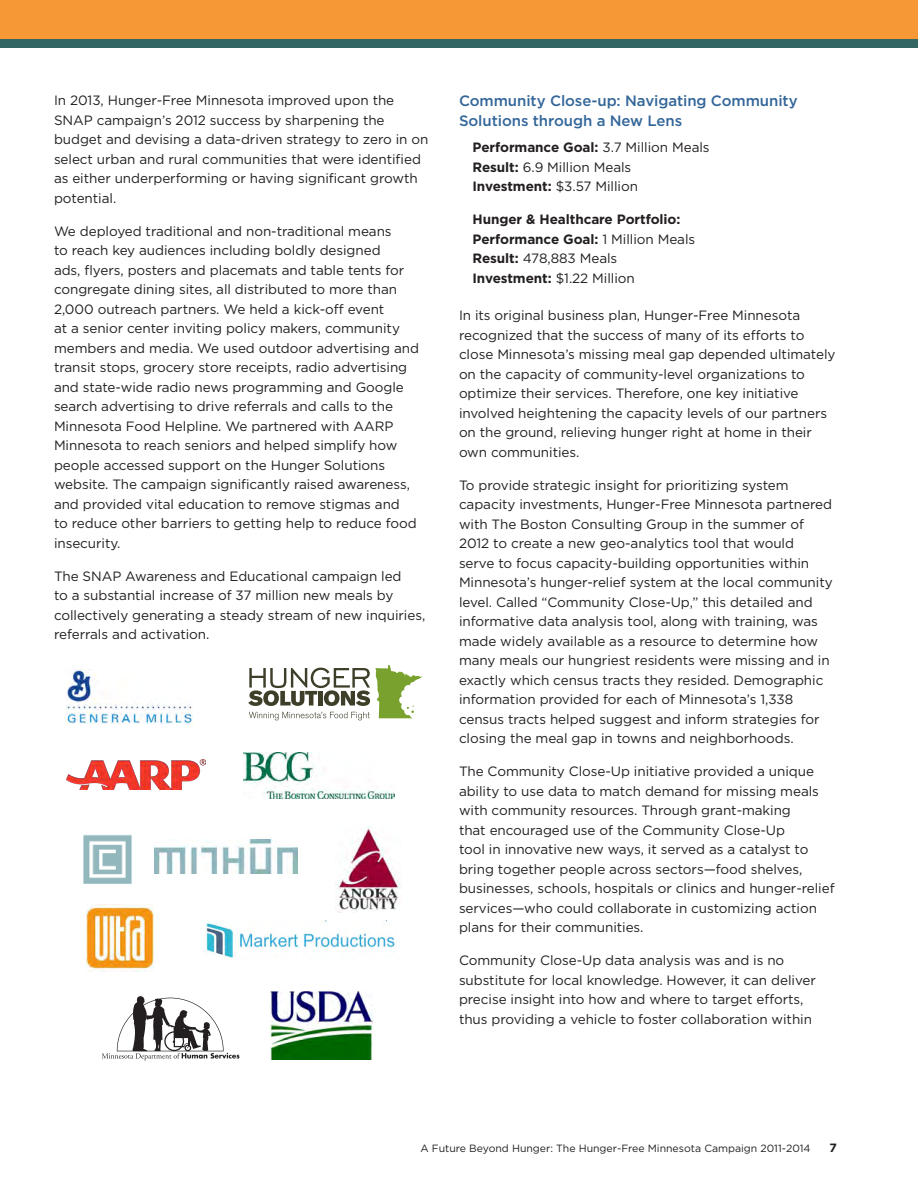
<style>
.page{position:relative;width:918px;height:1188px;background:#fff}
.page>*{position:absolute;margin:0;border:0;box-sizing:border-box;transform-origin:0 0}
.t1{font:500 15px/19.5px "Gotham";letter-spacing:-.005em;color:#369}
.t2{font:13.5px/19.5px "Gotham";letter-spacing:-.005em;color:#231f20}
.t3{font:700 13.5px/19.5px "Gotham";letter-spacing:-.005em;color:#231f20}
.t4{font:700 12px "Gotham";color:#231f20}
.t5{font:10.5px "Gotham";color:#231f20}
.s1{font-weight:700}
.s2{font-weight:400}
</style>
<div class="page">
<div style="left:0;top:0;width:918px;height:39px;background:#f79837"></div>
<div style="left:0;top:39px;width:918px;height:8px;background:#326665"></div>
<img style="left:66px;top:669px;width:127px;height:54px">
<svg style="left:248px;top:665px;width:175px;height:55px"></svg>
<img style="left:155px;top:839px;width:143px;height:34px">
<img style="left:83px;top:835px;width:49px;height:49px">
<img style="left:335px;top:827px;width:67px;height:86px">
<img style="left:86px;top:904px;width:68px;height:68px">
<img style="left:270px;top:992px;width:102px;height:68px">
<img style="left:67px;top:759px;width:138px;height:30px">
<svg style="left:102px;top:996px;width:138px;height:64px"></svg>
<img style="left:243px;top:753px;width:152px;height:46px">
<img style="left:205px;top:920px;width:191px;height:38px">
<p class="t2" style="left:54px;top:90px;width:376px">In 2013, Hunger-Free Minnesota improved upon the SNAP campaign’s 2012 success by sharpening the budget and devising a data-driven strategy to zero in on select urban and rural communities that were identified as either underperforming or having significant growth potential.</p>
<p class="t2" style="left:54px;top:221px;width:367px">We deployed traditional and non-traditional means<br>to reach key audiences including boldly designed<br>ads, flyers, posters and placemats and table tents for congregate dining sites, all distributed to more than 2,000 outreach partners. We held a kick-off event<br>at a senior center inviting policy makers, community members and media. We used outdoor advertising and transit stops, grocery store receipts, radio advertising and state-wide radio news programming and Google search advertising to drive referrals and calls to the Minnesota Food Helpline. We partnered with AARP Minnesota to reach seniors and helped simplify how people accessed support on the Hunger Solutions website. The campaign significantly raised awareness, and provided vital education to remove stigmas and<br>to reduce other barriers to getting help to reduce food insecurity.</p>
<p class="t2" style="left:54px;top:566px;width:373px">The SNAP Awareness and Educational campaign led<br>to a substantial increase of 37 million new meals by collectively generating a steady stream of new inquiries, referrals and activation.</p>
<p class="t1" style="left:459px;top:91px;width:340px">Community Close-up: Navigating Community<br>Solutions through a New Lens</p>
<p class="t2" style="left:472px;top:137px;width:239px"><span class="s1">Performance Goal:</span> 3.7 Million Meals<br><span class="s1">Result:</span> 6.9 Million Meals<br><span class="s1">Investment:</span> $3.57 Million</p>
<p class="t3" style="left:472px;top:210px;width:224px">Hunger &amp; Healthcare Portfolio:<br>Performance Goal: <span class="s2">1 Million Meals<br></span>Result: <span class="s2">478,883 Meals<br></span>Investment: <span class="s2">$1.22 Million</span></p>
<p class="t2" style="left:459px;top:305px;width:378px">In its original business plan, Hunger-Free Minnesota recognized that the success of many of its efforts to close Minnesota’s missing meal gap depended ultimately on the capacity of community-level organizations to optimize their services. Therefore, one key initiative involved heightening the capacity levels of our partners on the ground, relieving hunger right at home in their own communities.</p>
<p class="t2" style="left:459px;top:475px;width:375px">To provide strategic insight for prioritizing system capacity investments, Hunger-Free Minnesota partnered with The Boston Consulting Group in the summer of 2012 to create a new geo-analytics tool that would serve to focus capacity-building opportunities within Minnesota’s hunger-relief system at the local community level. Called “Community Close-Up,” this detailed and informative data analysis tool, along with training, was made widely available as a resource to determine how many meals our hungriest residents were missing and in exactly which census tracts they resided. Demographic information provided for each of Minnesota’s 1,338 census tracts helped suggest and inform strategies for closing the meal gap in towns and neighborhoods.</p>
<p class="t2" style="left:459px;top:761px;width:377px">The Community Close-Up initiative provided a unique ability to use data to match demand for missing meals with community resources. Through grant-making<br>that encouraged use of the Community Close-Up<br>tool in innovative new ways, it served as a catalyst to bring together people across sectors—food shelves, businesses, schools, hospitals or clinics and hunger-relief services—who could collaborate in customizing action plans for their communities.</p>
<p class="t2" style="left:459px;top:950px;width:358px">Community Close-Up data analysis was and is no substitute for local knowledge. However, it can deliver precise insight into how and where to target efforts, thus providing a vehicle to foster collaboration within</p>
<p class="t5" style="left:420px;top:1141px;width:392px">A Future Beyond Hunger: The Hunger-Free Minnesota Campaign 2011-2014</p>
<p class="t4" style="left:830px;top:1139px;width:9px">7</p>
</div>
